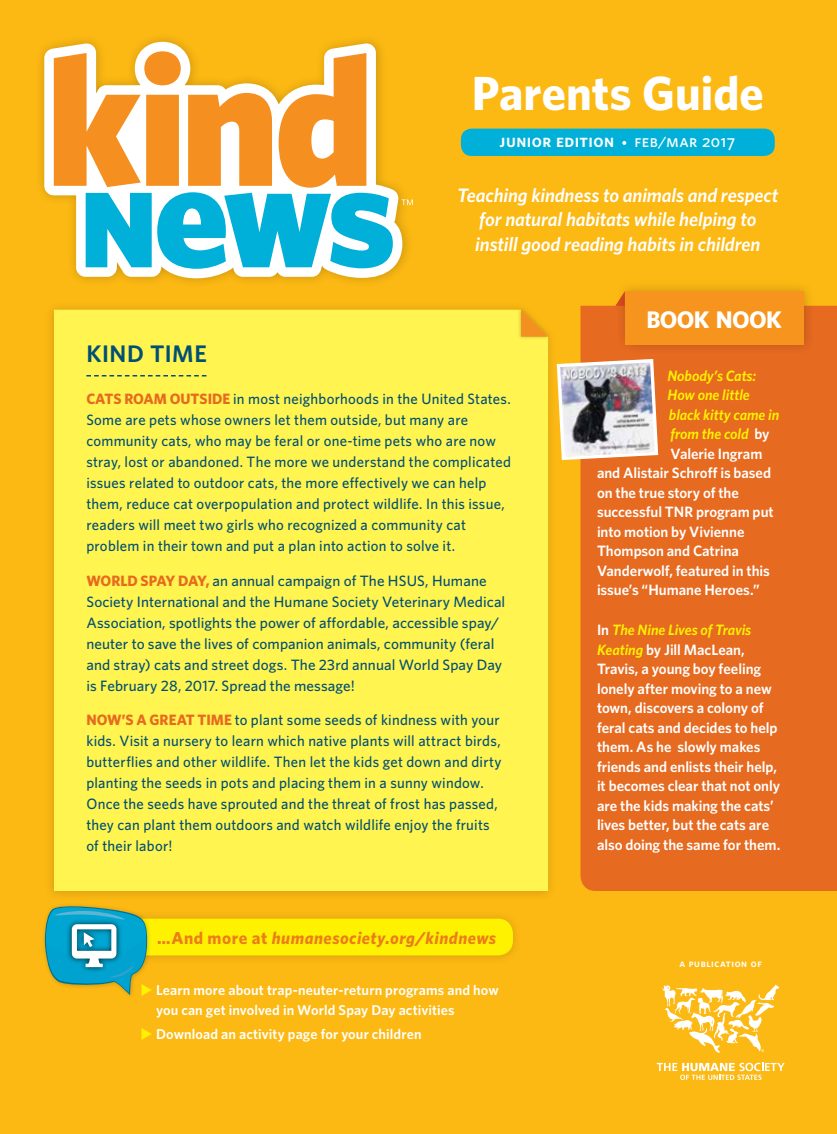
<style>
.page{position:relative;width:837px;height:1134px;background:#fcb913}
.page>*{position:absolute;margin:0;border:0;box-sizing:border-box;transform-origin:0 0}
.t1{font:700 48px "Whitney";color:#fff}
.t2{font:24px "Whitney Semibold SC";letter-spacing:.025em;color:#004f75}
.t3{font:700 24px "Whitney";letter-spacing:-.03em;color:#fff}
.t4{font:italic 600 19.5px/24.8px "Whitney";letter-spacing:-.005em;color:#fff;text-align:center}
.t5{font:18px "Whitney Semibold SC";letter-spacing:.025em;color:#fff}
.t6{font:italic 700 17.25px "Whitney";letter-spacing:.025em;color:#eb7d1b}
.t7{font:500 15px/21px "Whitney";letter-spacing:.01em;color:#004f75}
.t8{font:600 15px/19.5px "Whitney";letter-spacing:-.005em;color:#fff}
.t9{font:italic 600 15px "Whitney";letter-spacing:-.005em;color:#fff200}
.t10{font:600 14.25px/19.5px "Whitney";letter-spacing:.01em;color:#fff}
.t11{font:10.5px "Whitney Semibold SC";letter-spacing:.055em;color:#fff}
.s1{font-family:"Whitney Medium SC";font-size:17.25px}
.s2{font-weight:700;color:#e66a1f}
.s3{font-style:normal}
.s4{color:#fff200}
.s5{font-style:normal;color:#fff}
.s6{font-style:italic;color:#fff200}
</style>
<div class="page">
<div style="left:35px;top:31px;width:379px;height:258px;background:#000;opacity:.2"></div>
<svg style="left:44px;top:42px;width:358px;height:236px"></svg>
<svg style="left:54px;top:51px;width:312px;height:137px;background:#f7b156"></svg>
<svg style="left:86px;top:192px;width:307px;height:77px;background:#4ac6e3"></svg>
<svg style="left:402px;top:199px;width:11px;height:6px"></svg>
<div style="left:461px;top:129px;width:314px;height:27px;background:#00b0d8;border-radius:11px"></div>
<svg style="left:622px;top:141px;width:4px;height:4px"></svg>
<div style="left:44px;top:301px;width:513px;height:600px;background:#f4b312"></div>
<div style="left:54px;top:310px;width:494px;height:581px;background:#fff450"></div>
<div style="left:517px;top:307px;width:34px;height:34px;background:#000;opacity:.2"></div>
<svg style="left:521px;top:310px;width:27px;height:27px"></svg>
<svg style="left:86px;top:375px;width:120px;height:1px"></svg>
<div style="left:580px;top:306px;width:257px;height:585px;background:#e66a20"></div>
<div style="left:615px;top:281px;width:200px;height:74px;background:#000;opacity:.2"></div>
<svg style="left:615px;top:291px;width:10px;height:54px"></svg>
<div style="left:625px;top:291px;width:178px;height:54px;background:#f7941d"></div>
<div style="left:103px;top:910px;width:419px;height:56px;background:#000;opacity:.15"></div>
<div style="left:114px;top:919px;width:399px;height:36px;background:#fff200;border-radius:15px"></div>
<div style="left:41px;top:903px;width:111px;height:97px;background:#000;opacity:.2"></div>
<svg style="left:45px;top:906px;width:102px;height:89px"></svg>
<svg style="left:657px;top:1063px;width:128px;height:17px"></svg>
<svg style="left:662px;top:985px;width:117px;height:68px"></svg>
<img style="left:556px;top:357px;width:104px;height:105px">
<h1 class="t1" style="left:472px;top:61px;width:293px">Parents Guide</h1>
<p class="t5" style="left:500px;top:130px;width:237px">junior edition <span class="s1">feb/mar 2017</span></p>
<h3 class="t4" style="left:457px;top:182px;width:323px">Teaching kindness to animals and respect for natural habitats while helping to instill good reading habits in children</h3>
<h2 class="t2" style="left:86px;top:338px;width:122px">KIND TIME</h2>
<p class="t7" style="left:86px;top:388px;width:426px"><span class="s2">CATS ROAM OUTSIDE</span> in most neighborhoods in the United States.<br>Some are pets whose owners let them outside, but many are community cats, who may be feral or one-time pets who are now stray, lost or abandoned. The more we understand the complicated issues related to outdoor cats, the more effectively we can help them, reduce cat overpopulation and protect wildlife. In this issue, readers will meet two girls who recognized a community cat problem in their town and put a plan into action to solve it.</p>
<p class="t7" style="left:86px;top:570px;width:420px"><span class="s2">WORLD SPAY DAY,</span> an annual campaign of The HSUS, Humane Society International and the Humane Society Veterinary Medical Association, spotlights the power of affordable, accessible spay/ neuter to save the lives of companion animals, community (feral and stray) cats and street dogs. The 23rd annual World Spay Day is February 28, 2017. Spread the message!</p>
<p class="t7" style="left:86px;top:709px;width:417px"><span class="s2">NOW’S A GREAT TIME</span> to plant some seeds of kindness with your kids. Visit a nursery to learn which native plants will attract birds, butterflies and other wildlife. Then let the kids get down and dirty planting the seeds in pots and placing them in a sunny window.<br>Once the seeds have sprouted and the threat of frost has passed, they can plant them outdoors and watch wildlife enjoy the fruits of their labor!</p>
<p class="t6" style="left:157px;top:926px;width:341px"><span class="s3">…And more at</span> humanesociety.org/kindnews</p>
<p class="t10" style="left:156px;top:980px;width:344px;text-indent:-16px"><span class="s4">◆</span> Learn more about trap-neuter-return programs and how you can get involved in World Spay Day activities</p>
<p class="t10" style="left:141px;top:1025px;width:283px"><span class="s4">◆</span> Download an activity page for your children</p>
<h2 class="t3" style="left:646px;top:303px;width:137px">BOOK NOOK</h2>
<p class="t9" style="left:668px;top:366px;width:90px">Nobody’s Cats:</p>
<p class="t9" style="left:668px;top:385px;width:84px">How one little</p>
<p class="t9" style="left:669px;top:405px;width:112px">black kitty came in</p>
<p class="t9" style="left:670px;top:424px;width:100px">from the cold <span class="s5">by</span></p>
<p class="t8" style="left:670px;top:444px;width:93px">Valerie Ingram</p>
<p class="t8" style="left:597px;top:463px;width:176px">and Alistair Schroff is based</p>
<p class="t8" style="left:597px;top:483px;width:143px">on the true story of the</p>
<p class="t8" style="left:597px;top:502px;width:178px">successful TNR program put</p>
<p class="t8" style="left:597px;top:522px;width:149px">into motion by Vivienne</p>
<p class="t8" style="left:597px;top:541px;width:144px">Thompson and Catrina</p>
<p class="t8" style="left:597px;top:561px;width:175px">Vanderwolf, featured in this</p>
<p class="t8" style="left:597px;top:580px;width:164px">issue’s “Humane Heroes.”</p>
<p class="t8" style="left:597px;top:620px;width:185px">In <span class="s6">The Nine Lives of Travis<br>Keating</span> by Jill MacLean,<br>Travis, a young boy feeling lonely after moving to a new town, discovers a colony of feral cats and decides to help them. As he slowly makes friends and enlists their help, it becomes clear that not only are the kids making the cats’ lives better, but the cats are also doing the same for them.</p>
<p class="t11" style="left:679px;top:957px;width:84px">a publication of</p>
</div>
